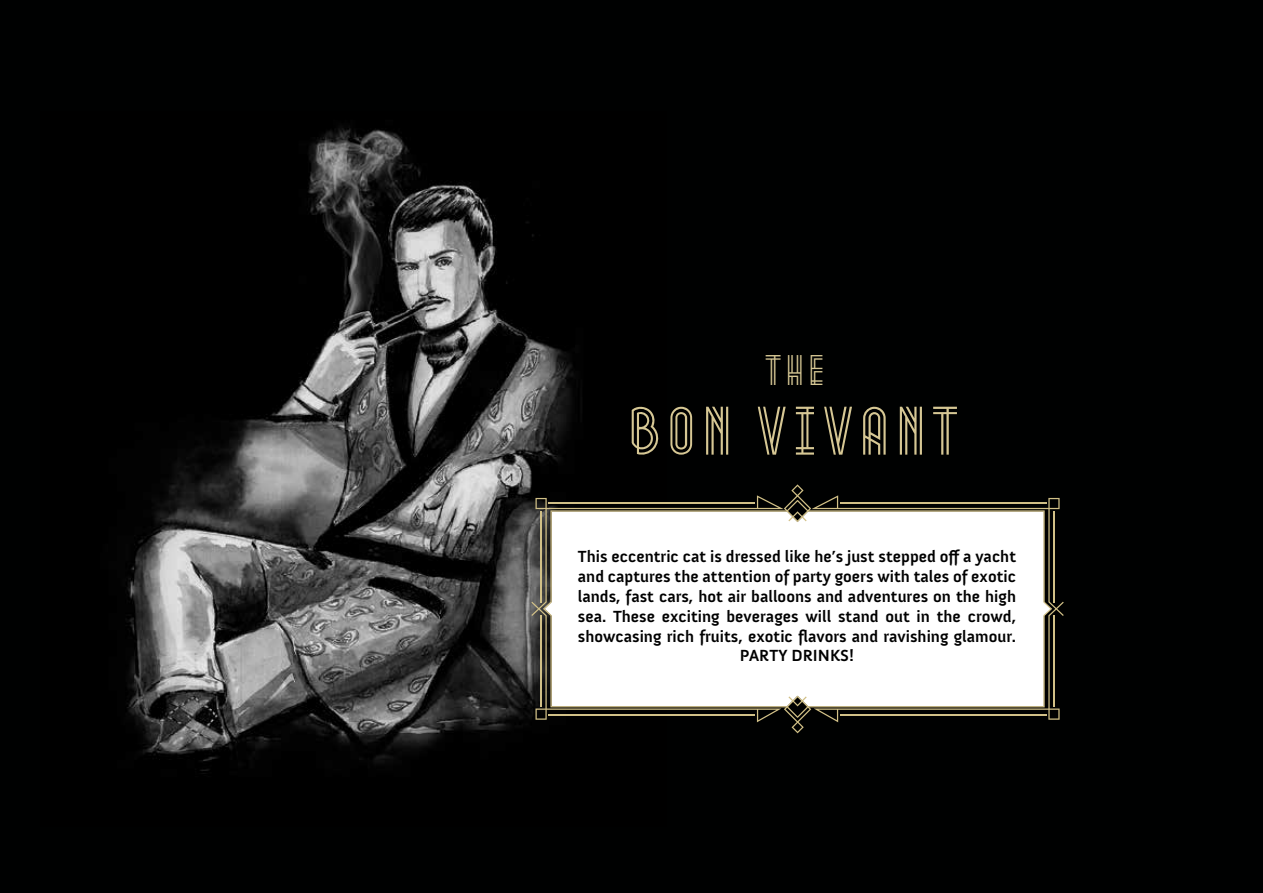
<style>
.page{position:relative;width:1263px;height:893px;background:#000101}
.page>*{position:absolute;margin:0;border:0;box-sizing:border-box;transform-origin:0 0}
.t1{font:60px "Metropolis 1920";letter-spacing:.1em;color:#d6c794}
.t2{font:37.5px "Metropolis 1920";color:#d6c794}
.t3{font:700 16.5px/19.8px "Anivers";color:#000;text-align:center}
</style>
<div class="page">
<img style="left:126px;top:127px;width:448px;height:647px">
<svg style="left:531px;top:484px;width:533px;height:249px"></svg>
<svg style="left:543px;top:500px;width:509px;height:218px;background:#e5e4e1"></svg>
<h2 class="t2" style="left:767px;top:340px;width:61px">THE</h2>
<h1 class="t1" style="left:632px;top:381px;width:332px">BON VIVANT</h1>
<p class="t3" style="left:578px;top:547px;width:440px">This eccentric cat is dressed like he’s just stepped off a yacht and captures the attention of party goers with tales of exotic lands, fast cars, hot air balloons and adventures on the high sea. These exciting beverages will stand out in the crowd, showcasing rich fruits, exotic flavors and ravishing glamour.<br>PARTY DRINKS!</p>
</div>
